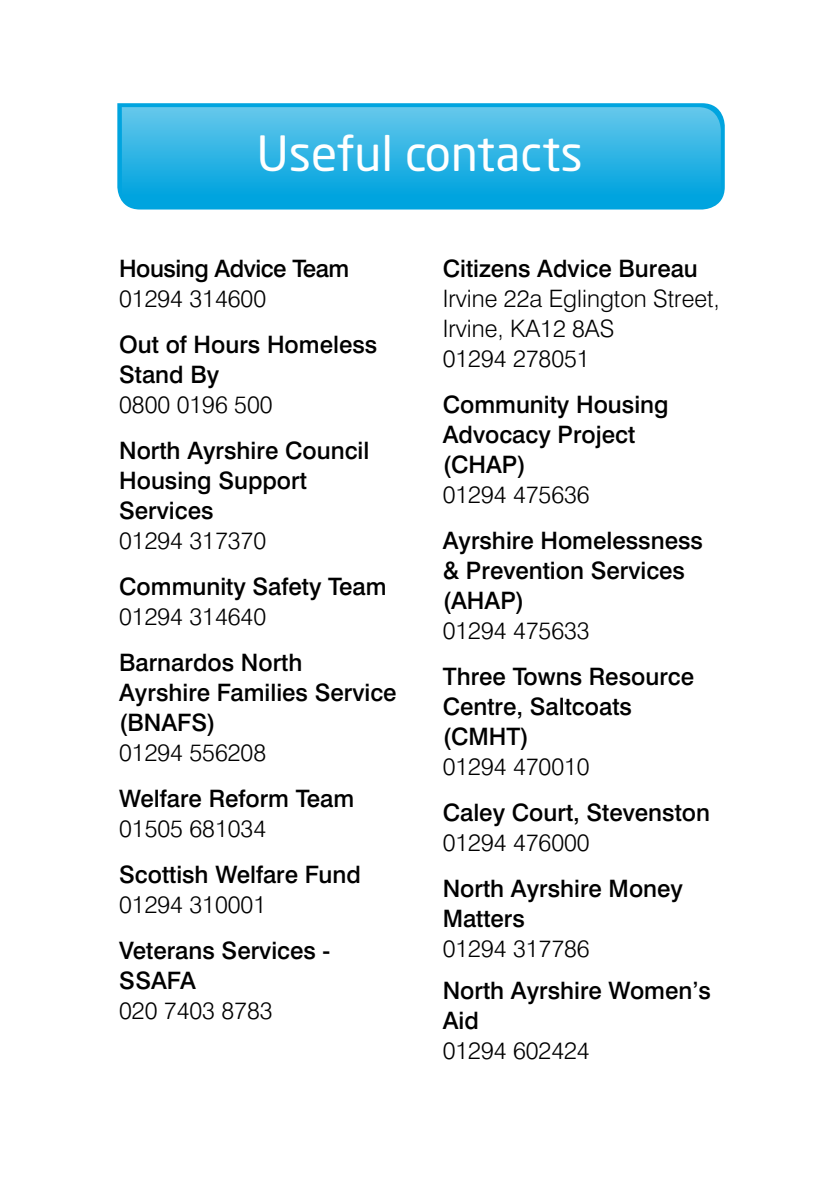
<style>
.page{position:relative;width:840px;height:1191px;background:#fff}
.page>*{position:absolute;margin:0;border:0;box-sizing:border-box;transform-origin:0 0}
.t1{font:48px "Neo Sans";color:#fff}
.t2{font:500 24px/30px "Swiss 721 BT";color:#000}
.t3{font:300 24px/30px "Swiss 721 BT";color:#000}
.t4{font:500 24px "Swiss 721 BT";letter-spacing:-.02em;color:#000}
</style>
<div class="page">
<svg style="left:117px;top:103px;width:607px;height:99px;background:#17ace1"></svg>
<svg style="left:121px;top:107px;width:599px;height:103px;background:#2db3e4"></svg>
<h1 class="t1" style="left:257px;top:124px;width:327px">Useful contacts</h1>
<p class="t4" style="left:119px;top:254px;width:231px">Housing Advice Team</p>
<p class="t3" style="left:119px;top:283px;width:148px">01294 314600</p>
<p class="t2" style="left:119px;top:329px;width:259px">Out of Hours Homeless<br>Stand By</p>
<p class="t3" style="left:119px;top:389px;width:155px">0800 0196 500</p>
<p class="t2" style="left:119px;top:435px;width:251px">North Ayrshire Council<br>Housing Support<br>Services</p>
<p class="t3" style="left:119px;top:525px;width:148px">01294 317370</p>
<p class="t2" style="left:119px;top:571px;width:269px">Community Safety Team</p>
<p class="t3" style="left:119px;top:601px;width:148px">01294 314640</p>
<p class="t2" style="left:119px;top:647px;width:279px">Barnardos North<br>Ayrshire Families Service (BNAFS)</p>
<p class="t3" style="left:119px;top:737px;width:148px">01294 556208</p>
<p class="t2" style="left:119px;top:783px;width:236px">Welfare Reform Team</p>
<p class="t3" style="left:119px;top:813px;width:148px">01505 681034</p>
<p class="t2" style="left:119px;top:859px;width:243px">Scottish Welfare Fund</p>
<p class="t3" style="left:119px;top:889px;width:148px">01294 310001</p>
<p class="t2" style="left:119px;top:935px;width:212px">Veterans Services -<br>SSAFA</p>
<p class="t3" style="left:119px;top:995px;width:155px">020 7403 8783</p>
<p class="t2" style="left:442px;top:253px;width:256px">Citizens Advice Bureau</p>
<p class="t3" style="left:442px;top:283px;width:279px">Irvine 22a Eglington Street,<br>Irvine, KA12 8AS<br>01294 278051</p>
<p class="t2" style="left:442px;top:389px;width:227px">Community Housing<br>Advocacy Project (CHAP)</p>
<p class="t3" style="left:442px;top:479px;width:148px">01294 475636</p>
<p class="t2" style="left:442px;top:525px;width:261px">Ayrshire Homelessness &amp; Prevention Services (AHAP)</p>
<p class="t3" style="left:442px;top:615px;width:148px">01294 475633</p>
<p class="t2" style="left:442px;top:661px;width:253px">Three Towns Resource<br>Centre, Saltcoats (CMHT)</p>
<p class="t3" style="left:442px;top:751px;width:148px">01294 470010</p>
<p class="t2" style="left:442px;top:797px;width:269px">Caley Court, Stevenston</p>
<p class="t3" style="left:442px;top:827px;width:148px">01294 476000</p>
<p class="t2" style="left:442px;top:873px;width:242px">North Ayrshire Money<br>Matters</p>
<p class="t3" style="left:442px;top:933px;width:148px">01294 317786</p>
<p class="t2" style="left:442px;top:975px;width:269px">North Ayrshire Women’s<br>Aid</p>
<p class="t3" style="left:442px;top:1035px;width:148px">01294 602424</p>
</div>
